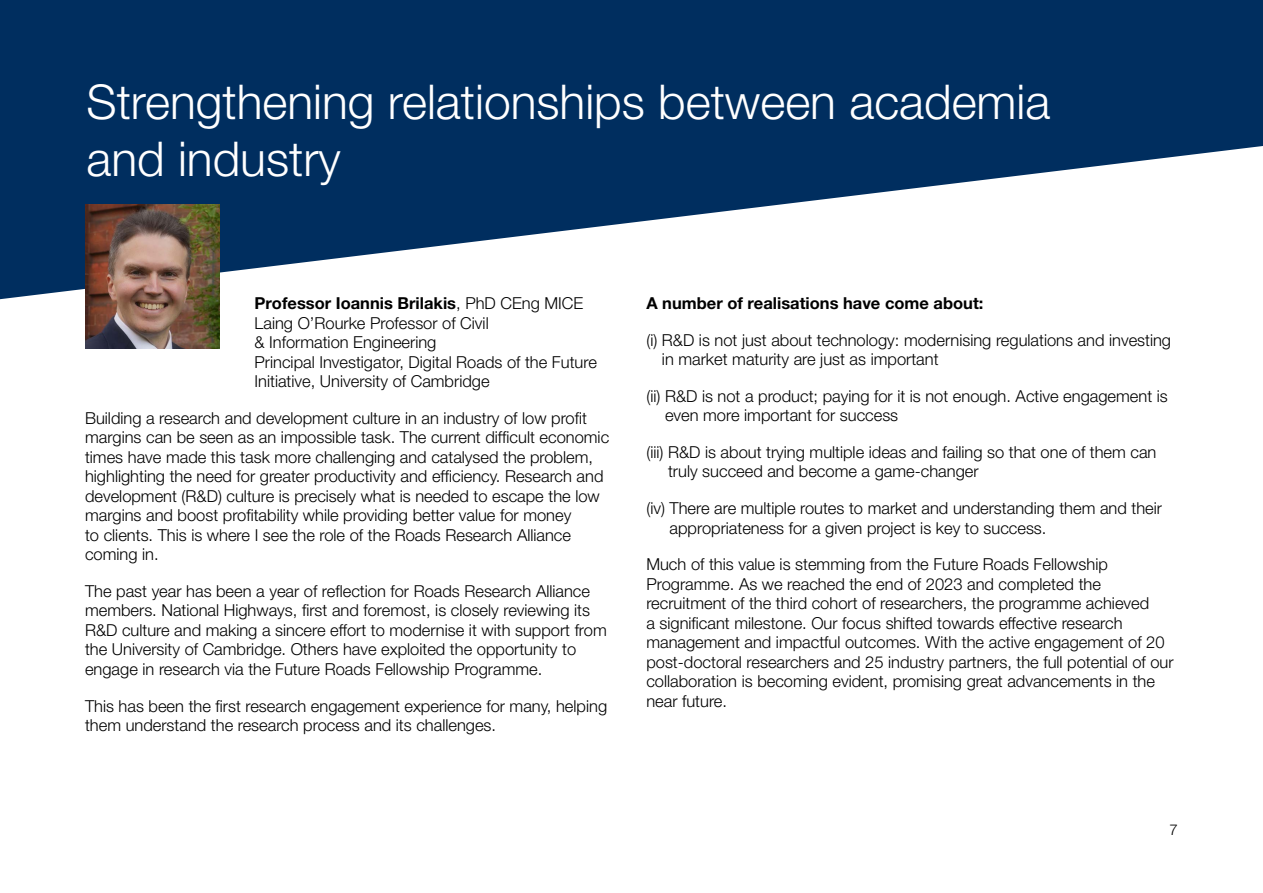
<style>
.page{position:relative;width:1263px;height:893px;background:#fff}
.page>*{position:absolute;margin:0;border:0;box-sizing:border-box;transform-origin:0 0}
.Heading_1_Toc{font:300 48px/57px "Helvetica Neue LT Pro";color:#fff}
.BC{font:300 16.5px/19.5px "Helvetica Neue LT Pro";color:#000}
.BC-2{font:700 16.5px "Helvetica Neue LT Pro";color:#000}
.t1{font:300 15px "Helvetica Neue LT Pro";color:#000}
.s1{font-weight:700}
</style>
<div class="page">
<svg style="left:0;top:0;width:1263px;height:299px;fill:#002e5f"></svg>
<img style="left:85px;top:204px;width:135px;height:145px">
<p class="Heading_1_Toc" style="left:86px;top:73px;width:965px">Strengthening relationships between academia and industry</p>
<p class="BC" style="left:255px;top:293px;width:344px"><span class="s1">Professor Ioannis Brilakis</span>, PhD CEng MICE Laing O’Rourke Professor of Civil<br>&amp; Information Engineering<br>Principal Investigator, Digital Roads of the Future Initiative, University of Cambridge</p>
<p class="BC" style="left:85px;top:408px;width:526px">Building a research and development culture in an industry of low profit margins can be seen as an impossible task. The current difficult economic times have made this task more challenging and catalysed the problem, highlighting the need for greater productivity and efficiency. Research and development (R&amp;D) culture is precisely what is needed to escape the low margins and boost profitability while providing better value for money<br>to clients. This is where I see the role of the Roads Research Alliance coming in.</p>
<p class="BC" style="left:85px;top:581px;width:523px">The past year has been a year of reflection for Roads Research Alliance members. National Highways, first and foremost, is closely reviewing its R&amp;D culture and making a sincere effort to modernise it with support from the University of Cambridge. Others have exploited the opportunity to engage in research via the Future Roads Fellowship Programme.</p>
<p class="BC" style="left:85px;top:695px;width:524px">This has been the first research engagement experience for many, helping them understand the research process and its challenges.</p>
<p class="BC-2" style="left:646px;top:293px;width:338px">A number of realisations have come about:</p>
<p class="BC" style="left:662px;top:330px;width:511px;text-indent:-16px">(i) R&amp;D is not just about technology: modernising regulations and investing in market maturity are just as important</p>
<p class="BC" style="left:665px;top:386px;width:504px;text-indent:-19px">(ii) R&amp;D is not a product; paying for it is not enough. Active engagement is even more important for success</p>
<p class="BC" style="left:668px;top:442px;width:490px;text-indent:-22px">(iii) R&amp;D is about trying multiple ideas and failing so that one of them can truly succeed and become a game-changer</p>
<p class="BC" style="left:670px;top:498px;width:494px;text-indent:-23px">(iv) There are multiple routes to market and understanding them and their appropriateness for a given project is key to success.</p>
<p class="BC" style="left:646px;top:554px;width:529px">Much of this value is stemming from the Future Roads Fellowship Programme. As we reached the end of 2023 and completed the recruitment of the third cohort of researchers, the programme achieved<br>a significant milestone. Our focus shifted towards effective research management and impactful outcomes. With the active engagement of 20 post-doctoral researchers and 25 industry partners, the full potential of our collaboration is becoming evident, promising great advancements in the near future.</p>
<p class="t1" style="left:1169px;top:820px;width:10px">7</p>
</div>
